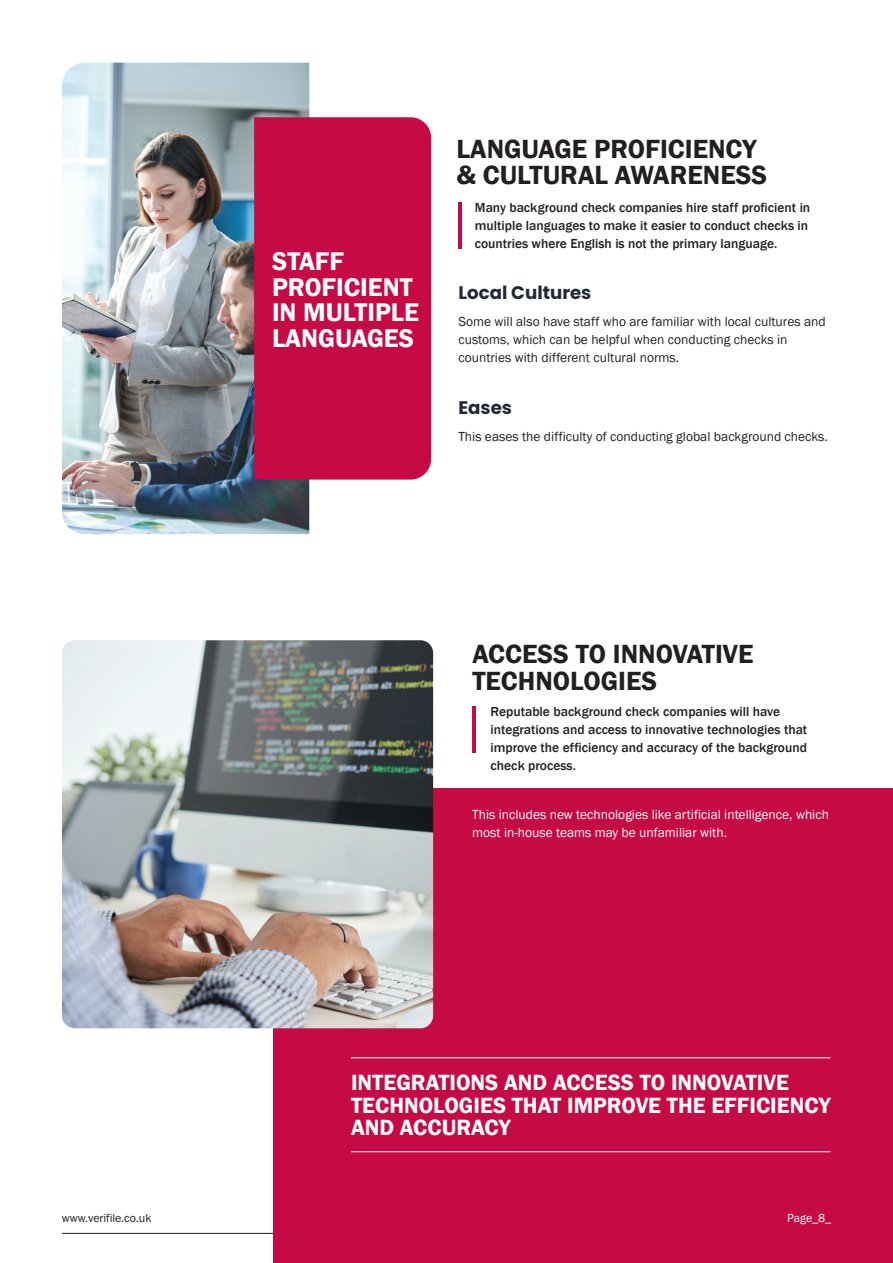
<style>
.page{position:relative;width:893px;height:1263px;background:#fff}
.page>*{position:absolute;margin:0;border:0;box-sizing:border-box;transform-origin:0 0}
.t1{font:600 27px/26.4px "Franklin Gothic";color:#231f20}
.t2{font:600 26.25px/25.7px "Franklin Gothic";color:#fff}
.t3{font:600 22.65px/22.2px "Franklin Gothic";color:#fff}
.t4{font:700 18.15px "Poppins";color:#202935}
.t5{font:500 13.5px/18px "Franklin Gothic";color:#231f20}
.t6{font:13.5px/18px "Franklin Gothic";color:#231f20}
.t7{font:13.5px/18px "Franklin Gothic";color:#fff}
.t8{font:12px "Franklin Gothic";letter-spacing:-.005em;color:#231f20}
.t9{font:12px "Franklin Gothic";color:#fff}
</style>
<div class="page">
<img style="left:62px;top:63px;width:247px;height:471px">
<div style="left:254px;top:117px;width:177px;height:363px;background:#c60a45"></div>
<hr style="left:458px;top:203px;width:4px;height:46px;background:#c60a45">
<hr style="left:62px;top:1233px;width:769px;height:1px;background:#231f20">
<div style="left:273px;top:788px;width:620px;height:475px;background:#c60a45"></div>
<img style="left:62px;top:640px;width:371px;height:388px">
<hr style="left:472px;top:706px;width:4px;height:47px;background:#c60a45">
<hr style="left:351px;top:1057px;width:479px;height:1px;background:#fff">
<hr style="left:351px;top:1151px;width:479px;height:1px;background:#fff">
<h2 class="t2" style="left:272px;top:249px;width:149px">STAFF<br>PROFICIENT<br>IN MULTIPLE<br>LANGUAGES</h2>
<h1 class="t1" style="left:457px;top:136px;width:312px">LANGUAGE PROFICIENCY &amp; CULTURAL AWARENESS</h1>
<p class="t5" style="left:475px;top:199px;width:337px">Many background check companies hire staff proficient in multiple languages to make it easier to conduct checks in countries where English is not the primary language.</p>
<h3 class="t4" style="left:458px;top:282px;width:135px">Local Cultures</h3>
<p class="t6" style="left:458px;top:313px;width:369px">Some will also have staff who are familiar with local cultures and customs, which can be helpful when conducting checks in countries with different cultural norms.</p>
<h3 class="t4" style="left:458px;top:397px;width:55px">Eases</h3>
<p class="t6" style="left:458px;top:428px;width:371px">This eases the difficulty of conducting global background checks.</p>
<h1 class="t1" style="left:472px;top:641px;width:283px">ACCESS TO INNOVATIVE<br>TECHNOLOGIES</h1>
<p class="t5" style="left:491px;top:702px;width:318px">Reputable background check companies will have integrations and access to innovative technologies that improve the efficiency and accuracy of the background check process.</p>
<p class="t7" style="left:472px;top:806px;width:358px">This includes new technologies like artificial intelligence, which most in-house teams may be unfamiliar with.</p>
<h3 class="t3" style="left:351px;top:1072px;width:481px">INTEGRATIONS AND ACCESS TO INNOVATIVE<br>TECHNOLOGIES THAT IMPROVE THE EFFICIENCY<br>AND ACCURACY</h3>
<p class="t8" style="left:62px;top:1210px;width:91px">www.verifile.co.uk</p>
<p class="t9" style="left:787px;top:1210px;width:45px">Page_8_</p>
</div>
